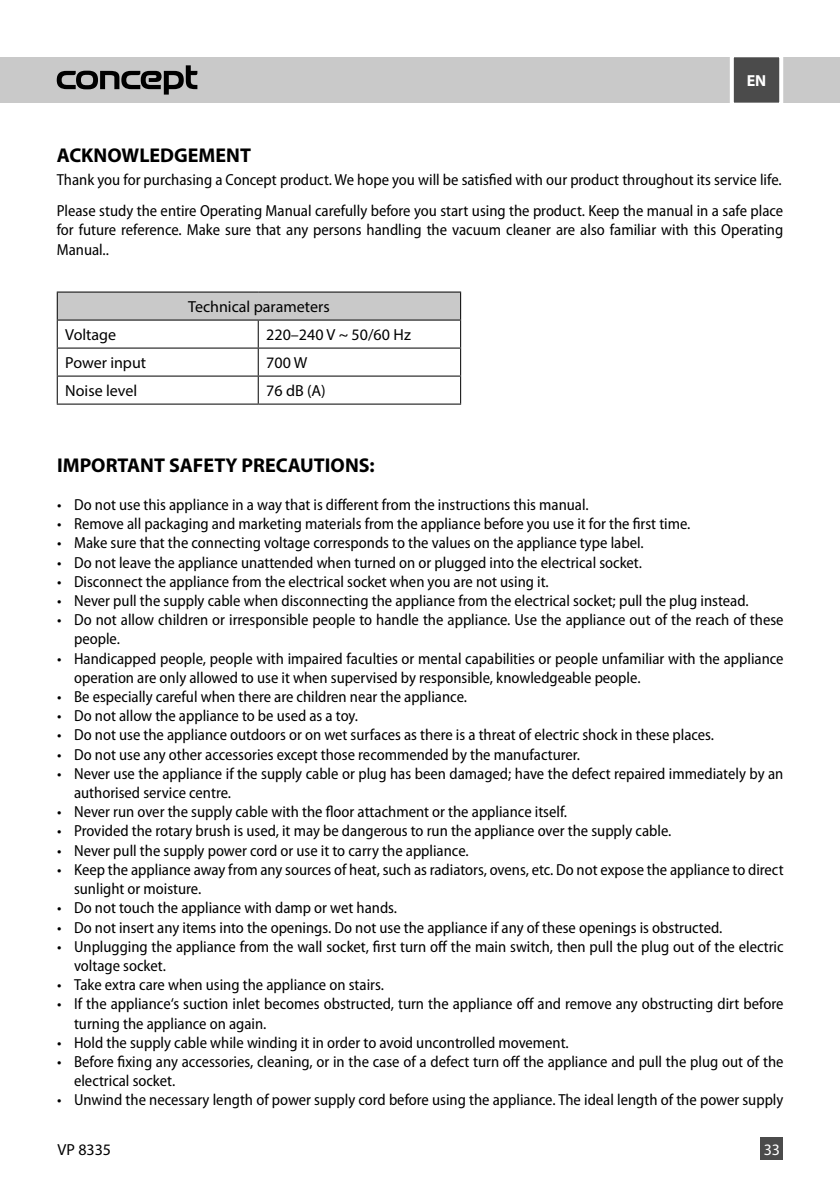
<style>
.page{position:relative;width:840px;height:1191px;background:#fff}
.page>*{position:absolute;margin:0;border:0;box-sizing:border-box;transform-origin:0 0}
.t1{font:700 20px "Myriad Pro";color:#000}
.t2{font:semi-condensed 16px/19.2px "Myriad Pro";color:#000}
.t3{font:16px "Myriad Pro";color:#000}
.t4{font:16px "Myriad Pro";color:#fff}
.t5{font:700 16px "Myriad Pro";color:#fff}
</style>
<div class="page">
<svg style="left:57px;top:291px;width:404px;height:114px"></svg>
<hr style="left:57px;top:347px;width:201px;height:1px;background:#000">
<div style="left:0;top:57px;width:839px;height:46px;background:#c9c9c9"></div>
<svg style="left:57px;top:65px;width:140px;height:30px"></svg>
<svg style="left:730px;top:57px;width:54px;height:46px;background:#686868"></svg>
<div style="left:760px;top:1137px;width:22px;height:23px;background:#4b4b4b"></div>
<p class="t1" style="left:57px;top:143px;width:196px">ACKNOWLEDGEMENT</p>
<p class="t5" style="left:746px;top:70px;width:21px">EN</p>
<p class="t2" style="left:57px;top:164px;width:727px;line-height:31.2px">Thank you for purchasing a Concept product. We hope you will be satisfied with our product throughout its service life.<br>Please study the entire Operating Manual carefully before you start using the product. Keep the manual in a safe place</p>
<p class="t2" style="left:57px;top:221px;width:727px">for future reference. Make sure that any persons handling the vacuum cleaner are also familiar with this Operating<br>Manual..</p>
<p class="t3" style="left:188px;top:297px;width:143px">Technical parameters</p>
<p class="t3" style="left:65px;top:325px;width:52px">Voltage</p>
<p class="t3" style="left:266px;top:325px;width:146px">220–240 V ~ 50/60 Hz</p>
<p class="t3" style="left:65px;top:353px;width:82px">Power input</p>
<p class="t3" style="left:266px;top:353px;width:42px">700 W</p>
<p class="t3" style="left:65px;top:381px;width:73px">Noise level</p>
<p class="t3" style="left:266px;top:381px;width:61px">76 dB (A)</p>
<p class="t1" style="left:57px;top:452px;width:319px">IMPORTANT SAFETY PRECAUTIONS:</p>
<p class="t2" style="left:57px;top:495px;width:533px">• Do not use this appliance in a way that is different from the instructions this manual.</p>
<p class="t2" style="left:57px;top:514px;width:634px">• Remove all packaging and marketing materials from the appliance before you use it for the first time.</p>
<p class="t2" style="left:57px;top:534px;width:588px">• Make sure that the connecting voltage corresponds to the values on the appliance type label.</p>
<p class="t2" style="left:57px;top:553px;width:586px">• Do not leave the appliance unattended when turned on or plugged into the electrical socket.</p>
<p class="t2" style="left:57px;top:572px;width:493px">• Disconnect the appliance from the electrical socket when you are not using it.</p>
<p class="t2" style="left:57px;top:591px;width:692px">• Never pull the supply cable when disconnecting the appliance from the electrical socket; pull the plug instead.</p>
<p class="t2" style="left:74px;top:610px;width:710px;text-indent:-17px">• Do not allow children or irresponsible people to handle the appliance. Use the appliance out of the reach of these people.</p>
<p class="t2" style="left:74px;top:649px;width:710px;text-indent:-17px">• Handicapped people, people with impaired faculties or mental capabilities or people unfamiliar with the appliance operation are only allowed to use it when supervised by responsible, knowledgeable people.</p>
<p class="t2" style="left:57px;top:687px;width:411px">• Be especially careful when there are children near the appliance.</p>
<p class="t2" style="left:57px;top:706px;width:302px">• Do not allow the appliance to be used as a toy.</p>
<p class="t2" style="left:57px;top:726px;width:658px">• Do not use the appliance outdoors or on wet surfaces as there is a threat of electric shock in these places.</p>
<p class="t2" style="left:57px;top:745px;width:524px">• Do not use any other accessories except those recommended by the manufacturer.</p>
<p class="t2" style="left:74px;top:764px;width:710px;text-indent:-17px">• Never use the appliance if the supply cable or plug has been damaged; have the defect repaired immediately by an authorised service centre.</p>
<p class="t2" style="left:57px;top:802px;width:511px">• Never run over the supply cable with the floor attachment or the appliance itself.</p>
<p class="t2" style="left:57px;top:822px;width:615px">• Provided the rotary brush is used, it may be dangerous to run the appliance over the supply cable.</p>
<p class="t2" style="left:57px;top:841px;width:413px">• Never pull the supply power cord or use it to carry the appliance.</p>
<p class="t2" style="left:74px;top:860px;width:710px;text-indent:-17px">• Keep the appliance away from any sources of heat, such as radiators, ovens, etc. Do not expose the appliance to direct sunlight or moisture.</p>
<p class="t2" style="left:57px;top:898px;width:341px">• Do not touch the appliance with damp or wet hands.</p>
<p class="t2" style="left:57px;top:918px;width:666px">• Do not insert any items into the openings. Do not use the appliance if any of these openings is obstructed.</p>
<p class="t2" style="left:74px;top:937px;width:710px;text-indent:-17px">• Unplugging the appliance from the wall socket, first turn off the main switch, then pull the plug out of the electric voltage socket.</p>
<p class="t2" style="left:57px;top:975px;width:328px">• Take extra care when using the appliance on stairs.</p>
<p class="t2" style="left:74px;top:994px;width:710px;text-indent:-17px">• If the appliance‘s suction inlet becomes obstructed, turn the appliance off and remove any obstructing dirt before turning the appliance on again.</p>
<p class="t2" style="left:57px;top:1033px;width:513px">• Hold the supply cable while winding it in order to avoid uncontrolled movement.</p>
<p class="t2" style="left:74px;top:1052px;width:710px;text-indent:-17px">• Before fixing any accessories, cleaning, or in the case of a defect turn off the appliance and pull the plug out of the electrical socket.</p>
<p class="t2" style="left:57px;top:1090px;width:727px">• Unwind the necessary length of power supply cord before using the appliance. The ideal length of the power supply</p>
<p class="t3" style="left:68px;top:1136px;width:34px">9 81</p>
<p class="t4" style="left:768px;top:1136px;width:18px">25</p>
<p class="t3" style="left:57px;top:1139px;width:55px">VP 8335</p>
<p class="t4" style="left:763px;top:1139px;width:18px">33</p>
</div>
